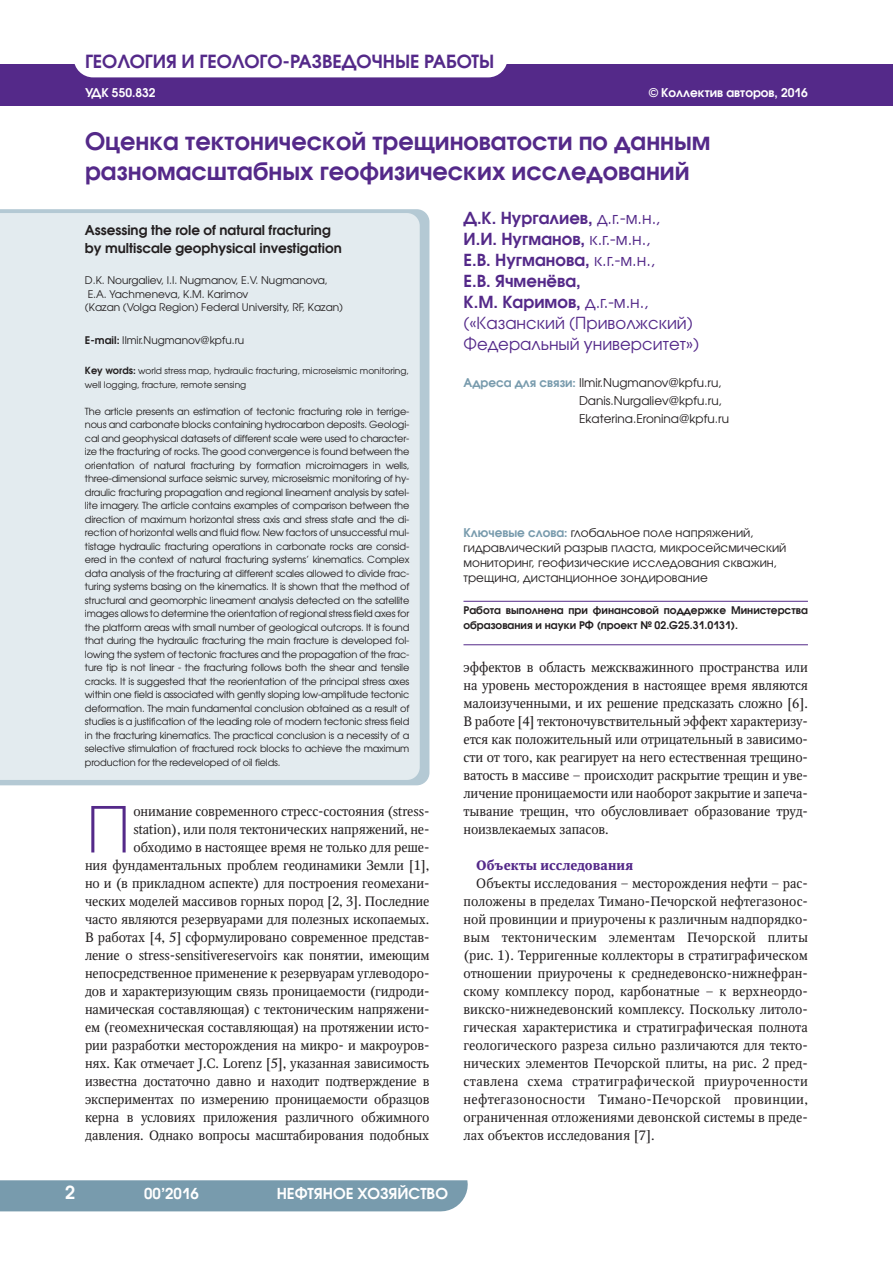
<style>
.page{position:relative;width:893px;height:1263px;background:#fff}
.page>*{position:absolute;margin:0;border:0;box-sizing:border-box;transform-origin:0 0}
.t1{font:69.75px "Futura Light C";color:#542989}
.t2{font:600 24px/30px "Avant Garde Gothic C";color:#542989}
.t3{font:600 18px "Avant Garde Gothic C";color:#542989}
.t4{font:600 18px "Avant Garde Gothic C";color:#fff}
.t5{font:16.5px/21px "Avant Garde Gothic C";color:#542989}
.t6{font:600 15px "Avant Garde Gothic C";color:#fff}
.t7{font:13.5px/18px "Octava C";letter-spacing:-.01em;color:#231f20;text-align:justify}
.t8{font:600 13.5px/18px "Avant Garde Gothic C";color:#231f20}
.t9{font:700 13.5px "Octava C";color:#542989}
.t10{font:12px/15px "Avant Garde Gothic C";color:#231f20}
.t11{font:600 12px "Avant Garde Gothic C";color:#fff}
.t12{font:10.5px/13.5px "Avant Garde Gothic C";color:#231f20}
.t13{font:600 10.5px/15px "Avant Garde Gothic C";color:#231f20}
.t14{font:9.75px/13.5px "Avant Garde Gothic C";letter-spacing:-.015em;color:#231f20;text-align:justify}
.t15{font:9px/13.5px "Avant Garde Gothic C";color:#231f20}
.s1{font-weight:600}
.s2{font-weight:600;font-size:9.75px}
.s3{font-weight:600;color:#789bad}
</style>
<div class="page">
<div style="left:0;top:1180px;width:468px;height:31px;background:#789bad"></div>
<div style="left:0;top:64px;width:893px;height:42px;background:#542989"></div>
<div style="left:74px;top:38px;width:434px;height:39px;background:#fff;border-radius:19px"></div>
<hr style="left:463px;top:601px;width:345px;height:1px;background:#542989">
<hr style="left:463px;top:644px;width:345px;height:1px;background:#542989">
<div style="left:0;top:209px;width:429px;height:576px;background:#b4c9d4"></div>
<div style="left:0;top:213px;width:420px;height:567px;background:#e3ebef"></div>
<h3 class="t3" style="left:85px;top:51px;width:411px">ГЕОЛОГИЯ И ГЕОЛОГО-РАЗВЕДОЧНЫЕ РАБОТЫ</h3>
<p class="t11" style="left:85px;top:86px;width:72px">УДК 550.832</p>
<p class="t11" style="left:649px;top:86px;width:160px">© Коллектив авторов, 2016</p>
<h2 class="t2" style="left:85px;top:126px;width:627px">Оценка тектонической трещиноватости по данным разномасштабных геофизических исследований</h2>
<p class="t8" style="left:85px;top:221px;width:258px">Assessing the role of natural fracturing by multiscale geophysical investigation</p>
<p class="t12" style="left:85px;top:274px;width:260px">D.K. Nourgaliev, I.I. Nugmanov, E.V. Nugmanova,<br>E.A. Yachmeneva, K.M. Karimov<br>(Kazan (Volga Region) Federal University, RF, Kazan)</p>
<p class="t12" style="left:85px;top:334px;width:161px"><span class="s1">E-mail:</span> Ilmir.Nugmanov@kpfu.ru</p>
<p class="t15" style="left:85px;top:364px;width:326px"><span class="s2">Key words:</span> world stress map, hydraulic fracturing, microseismic monitoring, well logging, fracture, remote sensing</p>
<p class="t14" style="left:85px;top:405px;width:326px">The article presents an estimation of tectonic fracturing role in terrige&shy;nous and carbonate blocks containing hydrocarbon deposits. Geologi&shy;cal and geophysical datasets of different scale were used to character&shy;ize the fracturing of rocks. The good convergence is found between the orientation of natural fracturing by formation microimagers in wells, three-dimensional surface seismic survey, microseismic monitoring of hy&shy;draulic fracturing propagation and regional lineament analysis by satel&shy;lite imagery. The article contains examples of comparison between the direction of maximum horizontal stress axis and stress state and the di&shy;rection of horizontal wells and fluid flow. New factors of unsuccessful mul&shy;tistage hydraulic fracturing operations in carbonate rocks are consid&shy;ered in the context of natural fracturing systems’ kinematics. Complex data analysis of the fracturing at different scales allowed to divide frac&shy;turing systems basing on the kinematics. It is shown that the method of structural and geomorphic lineament analysis detected on the satellite images allows to determine the orientation of regional stress field axes for the platform areas with small number of geological outcrops. It is found that during the hydraulic fracturing the main fracture is developed fol&shy;lowing the system of tectonic fractures and the propagation of the frac&shy;ture tip is not linear - the fracturing follows both the shear and tensile cracks. It is suggested that the reorientation of the principal stress axes within one field is associated with gently sloping low-amplitude tectonic deformation. The main fundamental conclusion obtained as a result of studies is a justification of the leading role of modern tectonic stress field in the fracturing kinematics. The practical conclusion is a necessity of a selective stimulation of fractured rock blocks to achieve the maximum production for the redeveloped of oil fields.</p>
<h1 class="t1" style="left:85px;top:788px;width:48px">П</h1>
<p class="t7" style="left:85px;top:804px;width:346px;text-align:right">онимание современного стресс-состояния (stress&shy;station), или поля тектонических напряжений, не&shy;обходимо в настоящее время не только для реше-<br>ния фундаментальных проблем геодинамики Земли [1], но и (в прикладном аспекте) для построения геомехани&shy;ческих моделей массивов горных пород [2, 3]. Последние часто являются резервуарами для полезных ископаемых.<br>В работах [4, 5] сформулировано современное представ&shy;ление о stress-sensitivereservoirs как понятии, имеющим непосредственное применение к резервуарам углеводоро&shy;дов и характеризующим связь проницаемости (гидроди&shy;намическая составляющая) с тектоническим напряжени&shy;ем (геомехническая составляющая) на протяжении исто&shy;рии разработки месторождения на микро- и макроуров&shy;нях. Как отмечает J.C. Lorenz [5], указанная зависимость известна достаточно давно и находит подтверждение в экспериментах по измерению проницаемости образцов керна в условиях приложения различного обжимного давления. Однако вопросы масштабирования подобных</p>
<p class="t5" style="left:463px;top:208px;width:237px"><span class="s1">Д.К. Нургалиев,</span> д.г.-м.н.,<br><span class="s1">И.И. Нугманов,</span> к.г.-м.н.,<br><span class="s1">Е.В. Нугманова,</span> к.г.-м.н.,<br><span class="s1">Е.В. Ячменёва,<br>К.М. Каримов,</span> д.г.-м.н., («Казанский (Приволжский)<br>Федеральный университет»)</p>
<p class="t10" style="left:579px;top:373px;width:152px;line-height:18px;text-indent:-116px"><span class="s3">Адреса для связи:</span> Ilmir.Nugmanov@kpfu.ru,<br>Danis.Nurgaliev@kpfu.ru,<br>Ekaterina.Eronina@kpfu.ru</p>
<p class="t10" style="left:463px;top:525px;width:324px"><span class="s3">Ключевые слова:</span> глобальное поле напряжений, гидравлический разрыв пласта, микросейсмический мониторинг, геофизические исследования скважин, трещина, дистанционное зондирование</p>
<p class="t13" style="left:463px;top:603px;width:346px">Работа выполнена при финансовой поддержке Министерства образования и науки РФ (проект № 02.G25.31.0131).</p>
<p class="t7" style="left:463px;top:660px;width:346px">эффектов в область межскважинного пространства или на уровень месторождения в настоящее время являются малоизученными, и их решение предсказать сложно [6].<br>В работе [4] тектоночувствительный эффект характеризу&shy;ется как положительный или отрицательный в зависимо&shy;сти от того, как реагирует на него естественная трещино&shy;ватость в массиве – происходит раскрытие трещин и уве&shy;личение проницаемости или наоборот закрытие и запеча&shy;тывание трещин, что обусловливает образование труд&shy;ноизвлекаемых запасов.</p>
<p class="t9" style="left:476px;top:861px;width:158px">Объекты исследования</p>
<p class="t7" style="left:463px;top:876px;width:346px;text-indent:13px">Объекты исследования – месторождения нефти – рас&shy;положены в пределах Тимано-Печорской нефтегазонос&shy;ной провинции и приурочены к различным надпорядко&shy;вым тектоническим элементам Печорской плиты (рис. 1). Терригенные коллекторы в стратиграфическом отношении приурочены к среднедевонско-нижнефран&shy;скому комплексу пород, карбонатные – к верхнеордо&shy;викско-нижнедевонский комплексу. Поскольку литоло&shy;гическая характеристика и стратиграфическая полнота геологического разреза сильно различаются для текто&shy;нических элементов Печорской плиты, на рис. 2 пред&shy;ставлена схема стратиграфической приуроченности нефтегазоносности Тимано-Печорской провинции, ограниченная отложениями девонской системы в преде&shy;лах объектов исследования [7].</p>
<h3 class="t4" style="left:65px;top:1182px;width:12px">2</h3>
<p class="t6" style="left:144px;top:1185px;width:56px">00’2016</p>
<p class="t6" style="left:277px;top:1185px;width:173px">НЕФТЯНОЕ ХОЗЯЙСТВО</p>
</div>
